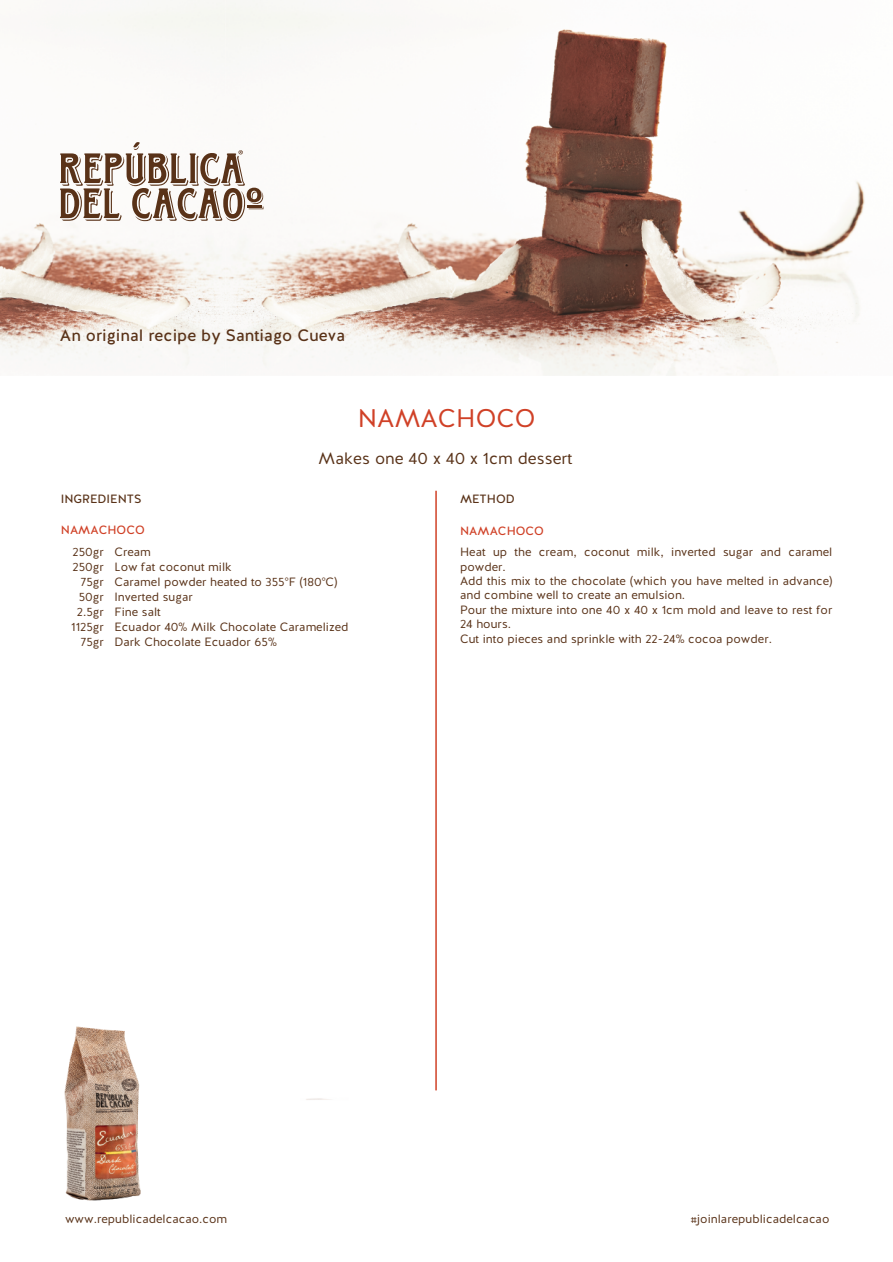
<style>
.page{position:relative;width:893px;height:1262px;background:#fff}
.page>*{position:absolute;margin:0;border:0;box-sizing:border-box;transform-origin:0 0}
.t1{font:25.5px "Halis R S Book";color:#d04127}
.t2{font:16.5px "Halis R";color:#593218}
.t3{font:16.5px "Halis R";color:#593218}
.t4{font:12px/15px "Halis R";color:#593218}
.t5{font:12px "Halis R S Regular";color:#d04127}
.t6{font:12px "Halis R S Regular";color:#593218}
</style>
<div class="page">
<img style="left:0;top:0;width:865px;height:375px">
<svg style="left:60px;top:142px;width:203px;height:79px"></svg>
<hr style="left:435px;top:491px;width:2px;height:599px;background:#d04127">
<img style="left:64px;top:1026px;width:77px;height:175px">
<h2 class="t2" style="left:60px;top:325px;width:287px">An original recipe by Santiago Cueva</h2>
<h1 class="t1" style="left:358px;top:402px;width:179px">NAMACHOCO</h1>
<h2 class="t3" style="left:319px;top:448px;width:255px">Makes one 40 x 40 x 1cm dessert</h2>
<p class="t6" style="left:61px;top:491px;width:82px">INGREDIENTS</p>
<p class="t6" style="left:460px;top:491px;width:56px">METHOD</p>
<p class="t5" style="left:61px;top:522px;width:85px">NAMACHOCO</p>
<p class="t5" style="left:460px;top:523px;width:85px">NAMACHOCO</p>
<p class="t4" style="left:71px;top:545px;width:34px;text-align:right">250gr<br>250gr<br>75gr<br>50gr<br>2.5gr<br>1125gr<br>75gr</p>
<p class="t4" style="left:114px;top:545px;width:236px">Cream<br>Low fat coconut milk<br>Caramel powder heated to 355°F (180°C)<br>Inverted sugar<br>Fine salt<br>Ecuador 40% Milk Chocolate Caramelized<br>Dark Chocolate Ecuador 65%</p>
<p class="t4" style="left:460px;top:545px;width:374px;line-height:14.4px">Heat up the cream, coconut milk, inverted sugar and caramel powder.<br>Add this mix to the chocolate (which you have melted in advance) and combine well to create an emulsion.<br>Pour the mixture into one 40 x 40 x 1cm mold and leave to rest for 24 hours.<br>Cut into pieces and sprinkle with 22-24% cocoa powder.</p>
<p class="t4" style="left:65px;top:1211px;width:164px">www.republicadelcacao.com</p>
<p class="t4" style="left:690px;top:1211px;width:141px">#joinlarepublicadelcacao</p>
</div>
